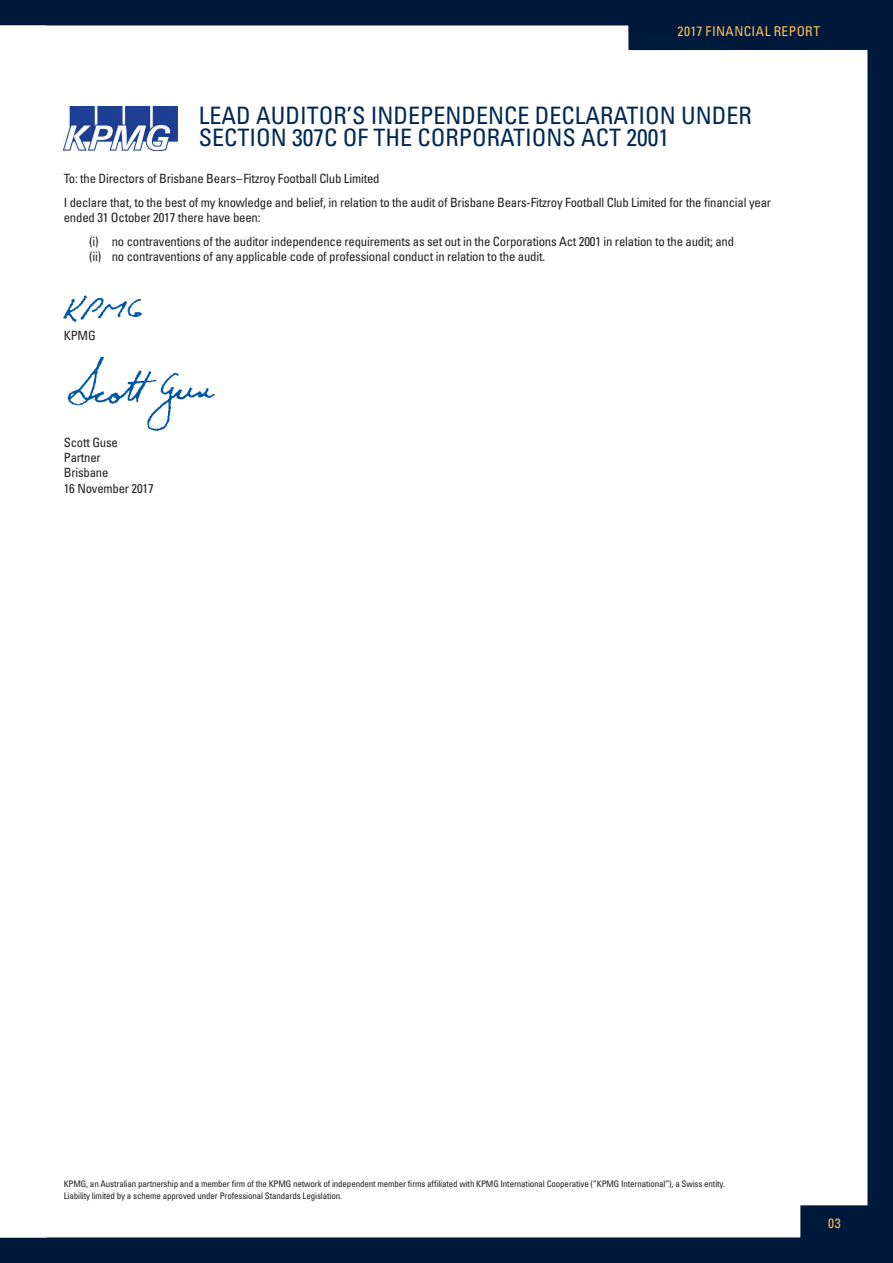
<style>
.page{position:relative;width:893px;height:1263px;background:#00193a}
.page>*{position:absolute;margin:0;border:0;box-sizing:border-box;transform-origin:0 0}
.t1{font:condensed 24px/22.5px "Univers LT";color:#002953}
.t2{font:condensed 13.5px "Univers LT";letter-spacing:.03em;color:#fdc056}
.t3{font:condensed 12.75px/15.3px "Univers LT";letter-spacing:-.015em;color:#231f20}
.t4{font:condensed 9px/12px "Univers LT";letter-spacing:-.015em;color:#231f20}
</style>
<div class="page">
<div style="left:47px;top:26px;width:820px;height:1211px;background:#fff"></div>
<div style="left:0;top:26px;width:47px;height:1211px;background:#fff"></div>
<img style="left:64px;top:272px;width:102px;height:53px">
<img style="left:64px;top:358px;width:160px;height:73px">
<img style="left:64px;top:106px;width:114px;height:44px">
<p class="t2" style="left:677px;top:23px;width:144px">2017 FINANCIAL REPORT</p>
<h1 class="t1" style="left:199px;top:104px;width:554px">LEAD AUDITOR’S INDEPENDENCE DECLARATION UNDER<br>SECTION 307C OF THE CORPORATIONS ACT 2001</h1>
<p class="t3" style="left:64px;top:166px;width:709px;line-height:23.9px">To: the Directors of Brisbane Bears–Fitzroy Football Club Limited<br>I declare that, to the best of my knowledge and belief, in relation to the audit of Brisbane Bears-Fitzroy Football Club Limited for the financial year</p>
<p class="t3" style="left:89px;top:205px;width:646px;line-height:23.9px;text-indent:-26px">ended 31 October 2017 there have been:<br>(i) no contraventions of the auditor independence requirements as set out in the Corporations Act 2001 in relation to the audit; and</p>
<p class="t3" style="left:89px;top:249px;width:457px">(ii) no contraventions of any applicable code of professional conduct in relation to the audit.</p>
<p class="t3" style="left:64px;top:328px;width:34px">KPMG</p>
<p class="t3" style="left:64px;top:434px;width:91px">Scott Guse<br>Partner<br>Brisbane<br>16 November 2017</p>
<p class="t4" style="left:64px;top:1178px;width:663px">KPMG, an Australian partnership and a member firm of the KPMG network of independent member firms affiliated with KPMG International Cooperative (“KPMG International”), a Swiss entity.<br>Liability limited by a scheme approved under Professional Standards Legislation.</p>
<p class="t2" style="left:828px;top:1215px;width:14px">03</p>
</div>
